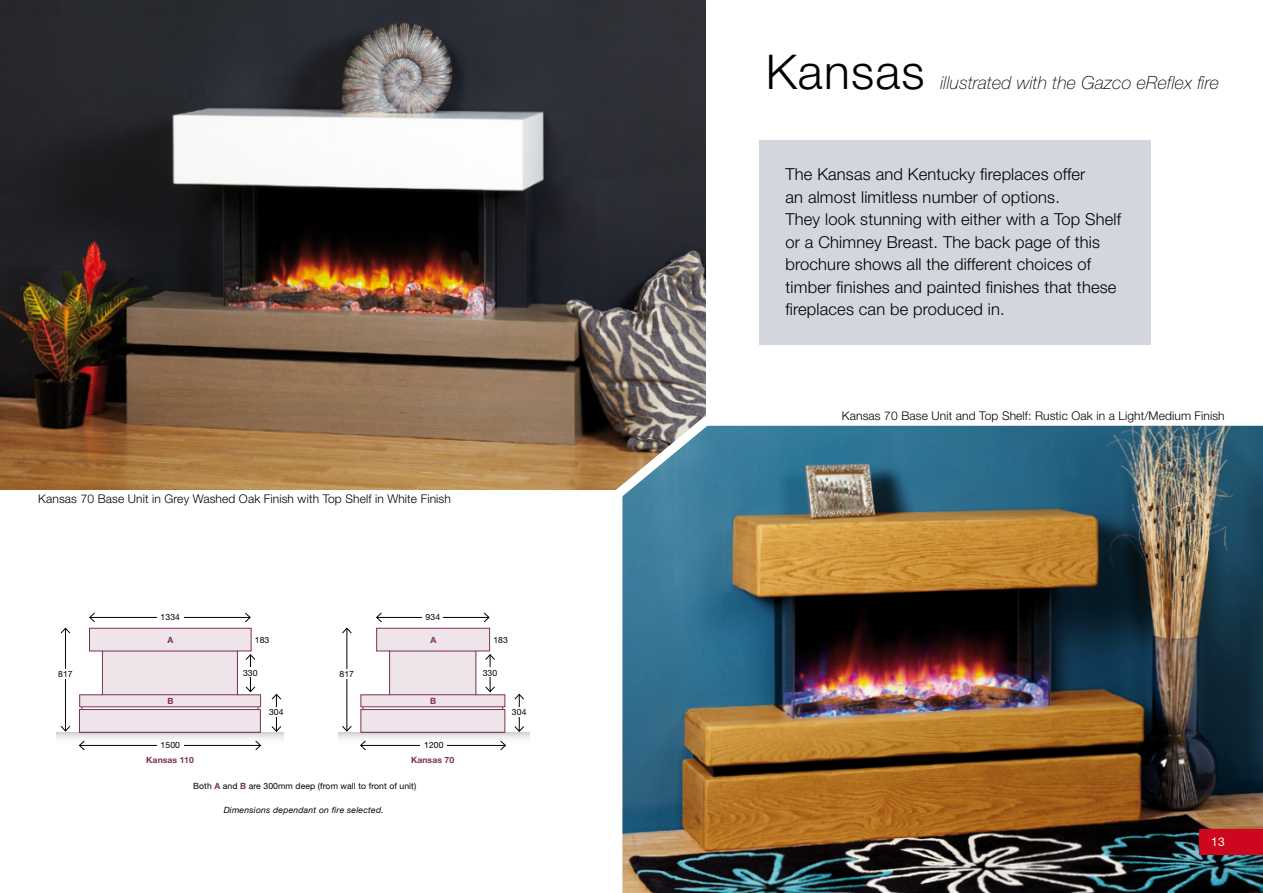
<style>
.page{position:relative;width:1263px;height:893px;background:#fff}
.page>*{position:absolute;margin:0;border:0;box-sizing:border-box;transform-origin:0 0}
.t1{font:300 48px "Helvetica Neue";letter-spacing:.025em;color:#000}
.t2{font:italic 100 18px "Helvetica Neue";letter-spacing:.01em;color:#000}
.t3{font:300 16.5px/22.5px "Helvetica Neue";letter-spacing:.01em;color:#000}
.t4{font:300 12px "Helvetica Neue";letter-spacing:.01em;color:#000}
.t5{font:12px "Helvetica Neue";color:#fff}
.t6{font:8.7px "Helvetica Neue";letter-spacing:.01em;color:#000}
.t7{font:italic 8.7px "Helvetica Neue";letter-spacing:.025em;color:#000}
.t8{font:700 8.7px "Helvetica Neue";letter-spacing:.01em;color:#7e3154}
.s1{font-weight:700;color:#7e3154}
</style>
<div class="page">
<img style="left:0;top:0;width:706px;height:489px">
<img style="left:609px;top:412px;width:654px;height:481px">
<div style="left:759px;top:140px;width:391px;height:204px;background:#d4d6de"></div>
<div style="left:1199px;top:829px;width:64px;height:26px;background:#cd071e"></div>
<div style="left:79px;top:709px;width:182px;height:23px;background:#efe4e9;border:1px solid #7e3154"></div>
<hr style="left:90px;top:617px;width:160px;height:1px;background:#000">
<svg style="left:89px;top:612px;width:6px;height:10px"></svg>
<svg style="left:245px;top:612px;width:6px;height:10px"></svg>
<div style="left:157px;top:612px;width:26px;height:9px;background:#fff"></div>
<svg style="left:79px;top:628px;width:182px;height:81px"></svg>
<div style="left:241px;top:667px;width:18px;height:10px;background:#fff"></div>
<hr style="left:276px;top:694px;width:1px;height:37px;background:#000">
<svg style="left:271px;top:694px;width:10px;height:6px"></svg>
<svg style="left:271px;top:726px;width:10px;height:6px"></svg>
<div style="left:267px;top:707px;width:18px;height:10px;background:#fff"></div>
<hr style="left:65px;top:628px;width:1px;height:103px;background:#000">
<svg style="left:60px;top:628px;width:10px;height:6px"></svg>
<svg style="left:60px;top:726px;width:10px;height:5px"></svg>
<div style="left:56px;top:669px;width:18px;height:9px;background:#fff"></div>
<hr style="left:79px;top:745px;width:181px;height:1px;background:#000">
<svg style="left:79px;top:745px;width:6px;height:5px"></svg>
<svg style="left:255px;top:745px;width:6px;height:5px"></svg>
<div style="left:157px;top:740px;width:26px;height:9px;background:#fff"></div>
<svg style="left:56px;top:732px;width:228px;height:13px"></svg>
<div style="left:361px;top:709px;width:144px;height:23px;background:#efe4e9;border:1px solid #7e3154"></div>
<hr style="left:377px;top:617px;width:112px;height:1px;background:#000">
<svg style="left:376px;top:612px;width:6px;height:10px"></svg>
<svg style="left:484px;top:612px;width:5px;height:10px"></svg>
<div style="left:423px;top:612px;width:20px;height:9px;background:#fff"></div>
<svg style="left:360px;top:628px;width:145px;height:81px"></svg>
<div style="left:481px;top:667px;width:18px;height:10px;background:#fff"></div>
<hr style="left:519px;top:694px;width:1px;height:37px;background:#000">
<svg style="left:514px;top:694px;width:10px;height:6px"></svg>
<svg style="left:514px;top:726px;width:10px;height:6px"></svg>
<div style="left:510px;top:707px;width:18px;height:10px;background:#fff"></div>
<hr style="left:347px;top:628px;width:1px;height:103px;background:#000">
<svg style="left:342px;top:628px;width:10px;height:6px"></svg>
<svg style="left:342px;top:726px;width:10px;height:5px"></svg>
<div style="left:338px;top:669px;width:18px;height:9px;background:#fff"></div>
<hr style="left:361px;top:745px;width:144px;height:1px;background:#000">
<svg style="left:360px;top:745px;width:6px;height:5px"></svg>
<svg style="left:500px;top:745px;width:6px;height:5px"></svg>
<div style="left:421px;top:740px;width:26px;height:9px;background:#fff"></div>
<svg style="left:338px;top:732px;width:191px;height:13px"></svg>
<p class="t4" style="left:38px;top:491px;width:414px">Kansas 70 Base Unit in Grey Washed Oak Finish with Top Shelf in White Finish</p>
<p class="t6" style="left:58px;top:669px;width:16px">817</p>
<p class="t6" style="left:161px;top:612px;width:21px">1334</p>
<p class="t6" style="left:426px;top:612px;width:16px">934</p>
<p class="t8" style="left:168px;top:635px;width:7px">A</p>
<p class="t6" style="left:255px;top:635px;width:16px">183</p>
<p class="t6" style="left:243px;top:667px;width:16px">330</p>
<p class="t6" style="left:339px;top:669px;width:16px">817</p>
<p class="t8" style="left:430px;top:635px;width:7px">A</p>
<p class="t8" style="left:167px;top:695px;width:8px">B</p>
<p class="t8" style="left:430px;top:695px;width:8px">B</p>
<p class="t6" style="left:269px;top:707px;width:16px">304</p>
<p class="t6" style="left:161px;top:740px;width:21px">1500</p>
<p class="t8" style="left:146px;top:755px;width:49px">Kansas 110</p>
<p class="t6" style="left:424px;top:740px;width:21px">1200</p>
<p class="t8" style="left:411px;top:754px;width:45px">Kansas 70</p>
<p class="t6" style="left:193px;top:781px;width:225px">Both <span class="s1">A</span> and <span class="s1">B</span> are 300mm deep (from wall to front of unit)</p>
<p class="t7" style="left:224px;top:804px;width:162px">Dimensions dependant on fire selected.</p>
<p class="t6" style="left:493px;top:635px;width:16px">183</p>
<p class="t6" style="left:483px;top:667px;width:16px">330</p>
<p class="t6" style="left:512px;top:707px;width:16px">304</p>
<h1 class="t1" style="left:766px;top:42px;width:160px">Kansas</h1>
<p class="t2" style="left:940px;top:72px;width:280px">illustrated with the Gazco eReflex fire</p>
<p class="t3" style="left:785px;top:163px;width:337px">The Kansas and Kentucky fireplaces offer<br>an almost limitless number of options.<br>They look stunning with either with a Top Shelf or a Chimney Breast. The back page of this brochure shows all the different choices of timber finishes and painted finishes that these fireplaces can be produced in.</p>
<p class="t4" style="left:842px;top:408px;width:384px">Kansas 70 Base Unit and Top Shelf: Rustic Oak in a Light/Medium Finish</p>
<p class="t5" style="left:1211px;top:835px;width:15px">13</p>
</div>
